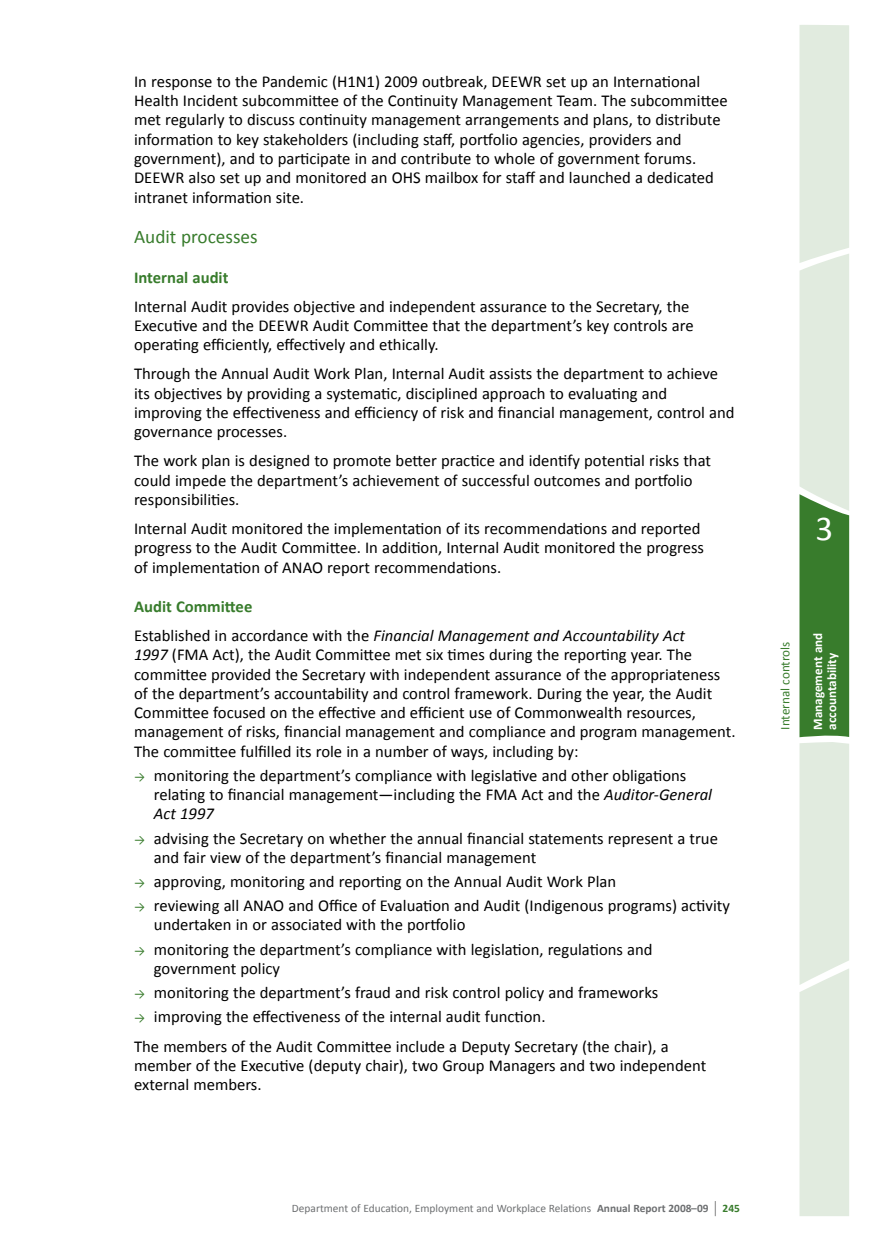
<style>
.page{position:relative;width:874px;height:1241px;background:#fff}
.page>*{position:absolute;margin:0;border:0;box-sizing:border-box;transform-origin:0 0}
.t1{font:35px "Calibri";color:#fff}
.t2{font:19.25px "Calibri";color:#387c2c}
.t3{font:16.62px/19.2px "Calibri";color:#000}
.t4{font:italic 16.62px/29.2px "Calibri";color:#000}
.t5{font:700 16.62px "Calibri";color:#387c2c}
.t6{font:700 13.12px/14px "Calibri";color:#fff}
.t7{font:13.12px "Calibri";color:#387c2c}
.t8{font:11.38px "Calibri";color:#6d6f71}
.s1{font-weight:700;font-style:normal;color:#387c2c}
.s2{font-style:normal}
.s3{font-style:italic}
.s4{font-size:12.25px;color:#387c2c}
.s5{font-weight:700}
.s6{font-size:17.15px;color:#000}
.s7{font-weight:700;color:#387c2c}
</style>
<div class="page">
<svg style="left:799px;top:25px;width:49px;height:1190px;background:#c5d8c1"></svg>
<p class="t3" style="left:134px;top:71px;width:594px">In response to the Pandemic (H1N1) 2009 outbreak, DEEWR set up an International Health Incident subcommittee of the Continuity Management Team. The subcommittee met regularly to discuss continuity management arrangements and plans, to distribute information to key stakeholders (including staff, portfolio agencies, providers and government), and to participate in and contribute to whole of government forums.<br>DEEWR also set up and monitored an OHS mailbox for staff and launched a dedicated intranet information site.</p>
<p class="t2" style="left:134px;top:225px;width:125px">Audit processes</p>
<p class="t5" style="left:134px;top:266px;width:96px">Internal audit</p>
<p class="t3" style="left:134px;top:296px;width:561px">Internal Audit provides objective and independent assurance to the Secretary, the<br>Executive and the DEEWR Audit Committee that the department’s key controls are operating efficiently, effectively and ethically.</p>
<p class="t3" style="left:134px;top:363px;width:601px">Through the Annual Audit Work Plan, Internal Audit assists the department to achieve its objectives by providing a systematic, disciplined approach to evaluating and improving the effectiveness and efficiency of risk and financial management, control and governance processes.</p>
<p class="t3" style="left:134px;top:450px;width:578px">The work plan is designed to promote better practice and identify potential risks that could impede the department’s achievement of successful outcomes and portfolio responsibilities.</p>
<p class="t3" style="left:134px;top:518px;width:571px">Internal Audit monitored the implementation of its recommendations and reported progress to the Audit Committee. In addition, Internal Audit monitored the progress of implementation of ANAO report recommendations.</p>
<p class="t4" style="left:134px;top:590px;width:552px"><span class="s1">Audit Committee<br></span><span class="s2">Established in accordance with the</span> Financial Management and Accountability Act</p>
<p class="t3" style="left:134px;top:644px;width:602px"><span class="s3">1997</span> (FMA Act), the Audit Committee met six times during the reporting year. The committee provided the Secretary with independent assurance of the appropriateness of the department’s accountability and control framework. During the year, the Audit Committee focused on the effective and efficient use of Commonwealth resources, management of risks, financial management and compliance and program management.<br>The committee fulfilled its role in a number of ways, including by:</p>
<p class="t3" style="left:154px;top:764px;width:559px;text-indent:-20px"><span class="s4">→</span> monitoring the department’s compliance with legislative and other obligations relating to financial management—including the FMA Act and the <span class="s3">Auditor-General<br>Act 1997</span></p>
<p class="t3" style="left:154px;top:827px;width:565px;text-indent:-20px"><span class="s4">→</span> advising the Secretary on whether the annual financial statements represent a true and fair view of the department’s financial management</p>
<p class="t3" style="left:134px;top:870px;width:483px"><span class="s4">→</span> approving, monitoring and reporting on the Annual Audit Work Plan</p>
<p class="t3" style="left:154px;top:895px;width:577px;text-indent:-20px"><span class="s4">→</span> reviewing all ANAO and Office of Evaluation and Audit (Indigenous programs) activity undertaken in or associated with the portfolio</p>
<p class="t3" style="left:154px;top:938px;width:500px;text-indent:-20px"><span class="s4">→</span> monitoring the department’s compliance with legislation, regulations and government policy</p>
<p class="t3" style="left:134px;top:982px;width:525px"><span class="s4">→</span> monitoring the department’s fraud and risk control policy and frameworks</p>
<p class="t3" style="left:134px;top:1001px;width:536px;line-height:29.2px"><span class="s4">→</span> improving the effectiveness of the internal audit function.<br>The members of the Audit Committee include a Deputy Secretary (the chair), a</p>
<p class="t3" style="left:134px;top:1054px;width:573px">member of the Executive (deputy chair), two Group Managers and two independent external members.</p>
<h1 class="t1" style="left:815px;top:506px;width:19px">3</h1>
<p class="t7" style="left:776px;top:729px;width:89px;rotate:-90deg">Internal controls</p>
<p class="t6" style="left:809px;top:729px;width:98px;rotate:-90deg">Management and accountability</p>
<p class="t8" style="left:292px;top:1201px;width:449px">Department of Education, Employment and Workplace Relations <span class="s5">Annual Report 2008–09</span> <span class="s6">|</span> <span class="s7">245</span></p>
</div>
